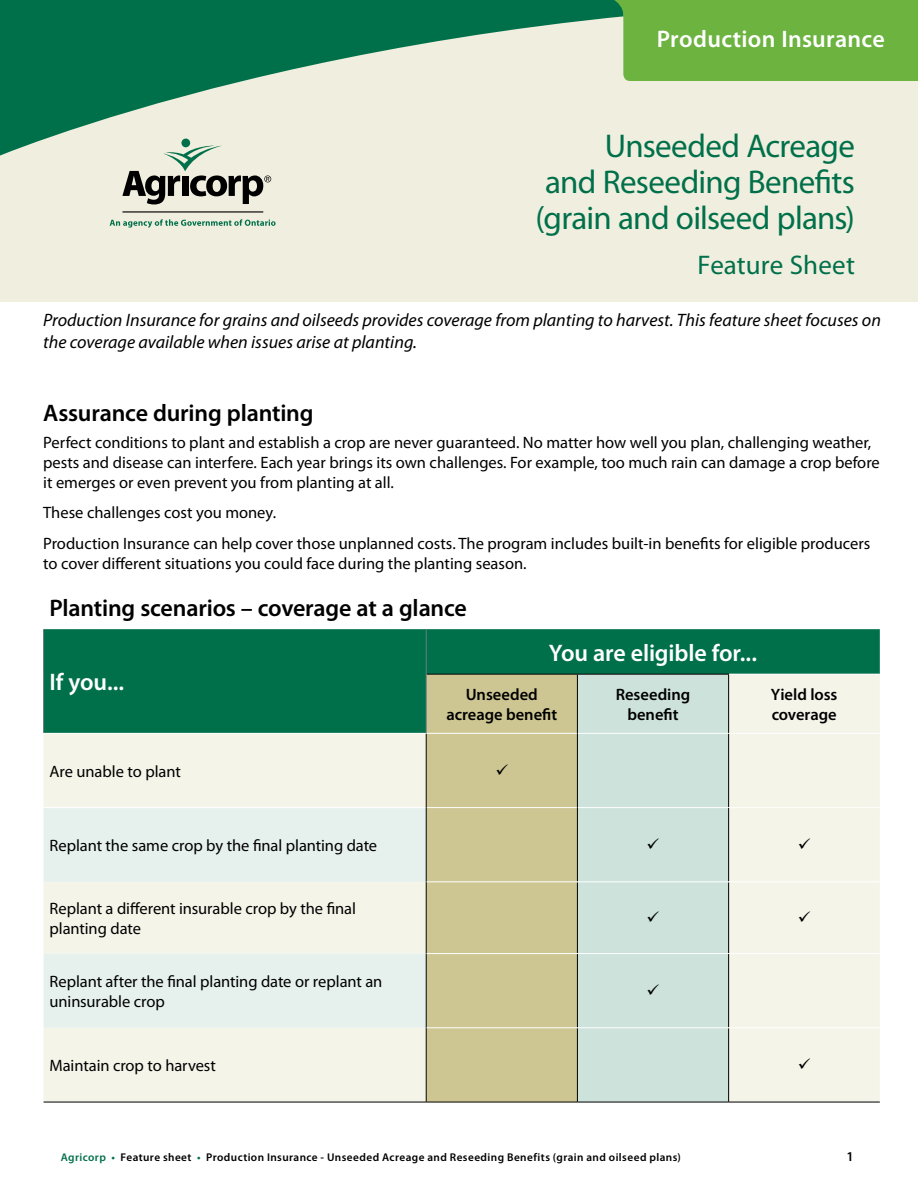
<style>
.page{position:relative;width:918px;height:1188px;background:#fff}
.page>*{position:absolute;margin:0;border:0;box-sizing:border-box;transform-origin:0 0}
.t1{font:33px/36px "Myriad Pro";letter-spacing:-.02em;color:#00704a;text-align:justify}
.t2{font:27px "Myriad Pro";letter-spacing:.005em;color:#00704a}
.t3{font:600 24px "Myriad Pro";letter-spacing:-.01em;color:#000}
.t4{font:600 24px "Myriad Pro";letter-spacing:.005em;color:#fff}
.t5{font:italic 18px/21.6px "Myriad Pro";color:#000}
.t6{font:16.5px/19.8px "Myriad Pro";color:#000}
.t7{font:600 16.5px/19.8px "Myriad Pro";color:#000;text-align:center}
.t8{font:600 13.5px "Myriad Pro";color:#000}
.t9{font:600 11.25px "Myriad Pro";letter-spacing:.035em;color:#000}
.s1{color:#00704a}
</style>
<div class="page">
<div style="left:0;top:0;width:918px;height:302px;background:#f0eede"></div>
<svg style="left:14px;top:0;width:510px;height:150px;fill:#00704a"></svg>
<svg style="left:524px;top:0;width:394px;height:81px"></svg>
<div style="left:181px;top:139px;width:9px;height:8px;background:#00704a;border-radius:50%"></div>
<svg style="left:122px;top:145px;width:149px;height:59px"></svg>
<hr style="left:122px;top:211px;width:141px;height:2px;background:#000">
<svg style="left:110px;top:219px;width:166px;height:9px"></svg>
<div style="left:44px;top:629px;width:836px;height:45px;background:#00704a"></div>
<svg style="left:44px;top:674px;width:836px;height:428px;background:#cdd9c3"></svg>
<svg style="left:44px;top:808px;width:382px;height:220px;background:#eaf1eb"></svg>
<hr style="left:43px;top:629px;width:1px;height:45px;background:#667c82">
<hr style="left:43px;top:674px;width:1px;height:59px;background:#667c82">
<hr style="left:43px;top:733px;width:383px;height:1px;background:#fff">
<hr style="left:44px;top:807px;width:382px;height:1px;background:#fff">
<hr style="left:729px;top:674px;width:151px;height:1px;background:#fff">
<hr style="left:426px;top:733px;width:151px;height:1px;background:#fff">
<hr style="left:427px;top:807px;width:150px;height:1px;background:#fff">
<hr style="left:578px;top:733px;width:151px;height:1px;background:#fff">
<hr style="left:578px;top:807px;width:151px;height:1px;background:#fff">
<hr style="left:427px;top:674px;width:150px;height:1px;background:#000">
<hr style="left:426px;top:734px;width:1px;height:74px;background:#000">
<hr style="left:426px;top:808px;width:1px;height:74px;background:#000">
<hr style="left:426px;top:882px;width:1px;height:72px;background:#000">
<hr style="left:426px;top:954px;width:1px;height:74px;background:#000">
<hr style="left:426px;top:1028px;width:1px;height:74px;background:#000">
<hr style="left:577px;top:674px;width:152px;height:1px;background:#000">
<hr style="left:577px;top:675px;width:1px;height:58px;background:#000">
<hr style="left:728px;top:675px;width:1px;height:58px;background:#000">
<hr style="left:577px;top:733px;width:1px;height:75px;background:#000">
<hr style="left:728px;top:734px;width:1px;height:73px;background:#000">
<hr style="left:577px;top:808px;width:1px;height:73px;background:#000">
<hr style="left:728px;top:808px;width:1px;height:73px;background:#000">
<hr style="left:577px;top:882px;width:1px;height:71px;background:#000">
<hr style="left:728px;top:882px;width:1px;height:71px;background:#000">
<hr style="left:577px;top:954px;width:1px;height:73px;background:#000">
<hr style="left:728px;top:954px;width:1px;height:73px;background:#000">
<hr style="left:577px;top:1028px;width:1px;height:74px;background:#000">
<hr style="left:728px;top:1028px;width:1px;height:74px;background:#000">
<hr style="left:729px;top:733px;width:151px;height:1px;background:#fff">
<hr style="left:729px;top:807px;width:151px;height:1px;background:#fff">
<hr style="left:427px;top:881px;width:150px;height:1px;background:#fff">
<hr style="left:577px;top:881px;width:152px;height:1px;background:#fff">
<hr style="left:729px;top:881px;width:151px;height:1px;background:#fff">
<hr style="left:427px;top:953px;width:150px;height:1px;background:#fff">
<hr style="left:577px;top:953px;width:152px;height:1px;background:#fff">
<hr style="left:729px;top:953px;width:151px;height:1px;background:#fff">
<hr style="left:427px;top:1027px;width:150px;height:1px;background:#fff">
<hr style="left:577px;top:1027px;width:152px;height:1px;background:#fff">
<hr style="left:729px;top:1027px;width:151px;height:1px;background:#fff">
<hr style="left:426px;top:629px;width:1px;height:45px;background:#667c82">
<hr style="left:426px;top:674px;width:1px;height:59px;background:#667c82">
<hr style="left:44px;top:1102px;width:382px;height:1px;background:#000">
<hr style="left:426px;top:1102px;width:151px;height:1px;background:#000">
<hr style="left:577px;top:1102px;width:152px;height:1px;background:#000">
<hr style="left:729px;top:1102px;width:151px;height:1px;background:#000">
<div style="left:0;top:0;width:14px;height:156px;background:#00704a"></div>
<svg style="left:497px;top:764px;width:11px;height:11px"></svg>
<svg style="left:648px;top:838px;width:11px;height:11px"></svg>
<svg style="left:799px;top:838px;width:11px;height:11px"></svg>
<svg style="left:648px;top:911px;width:11px;height:11px"></svg>
<svg style="left:799px;top:911px;width:11px;height:11px"></svg>
<svg style="left:648px;top:984px;width:11px;height:11px"></svg>
<svg style="left:799px;top:1058px;width:11px;height:11px"></svg>
<h3 class="t4" style="left:657px;top:24px;width:230px">Production Insurance</h3>
<h1 class="t1" style="left:535px;top:127px;width:321px;text-indent:69px">Unseeded Acreage and Reseeding Benefits (grain and oilseed plans)</h1>
<h2 class="t2" style="left:697px;top:248px;width:159px">Feature Sheet</h2>
<p class="t5" style="left:43px;top:309px;width:839px">Production Insurance for grains and oilseeds provides coverage from planting to harvest. This feature sheet focuses on the coverage available when issues arise at planting.</p>
<h3 class="t3" style="left:43px;top:398px;width:272px">Assurance during planting</h3>
<p class="t6" style="left:43px;top:432px;width:838px">Perfect conditions to plant and establish a crop are never guaranteed. No matter how well you plan, challenging weather, pests and disease can interfere. Each year brings its own challenges. For example, too much rain can damage a crop before it emerges or even prevent you from planting at all.</p>
<p class="t6" style="left:43px;top:497px;width:829px;line-height:30.6px">These challenges cost you money.<br>Production Insurance can help cover those unplanned costs. The program includes built-in benefits for eligible producers</p>
<p class="t6" style="left:43px;top:553px;width:485px">to cover different situations you could face during the planting season.</p>
<h3 class="t3" style="left:50px;top:593px;width:419px">Planting scenarios – coverage at a glance</h3>
<h3 class="t4" style="left:50px;top:667px;width:76px">If you...</h3>
<p class="t6" style="left:50px;top:761px;width:133px">Are unable to plant</p>
<p class="t6" style="left:50px;top:835px;width:329px">Replant the same crop by the final planting date</p>
<p class="t6" style="left:50px;top:898px;width:308px">Replant a different insurable crop by the final planting date</p>
<p class="t6" style="left:50px;top:971px;width:334px">Replant after the final planting date or replant an uninsurable crop</p>
<p class="t6" style="left:50px;top:1055px;width:168px">Maintain crop to harvest</p>
<h3 class="t4" style="left:549px;top:637px;width:210px">You are eligible for...</h3>
<p class="t7" style="left:446px;top:684px;width:112px">Unseeded acreage benefit</p>
<p class="t7" style="left:616px;top:684px;width:76px">Reseeding benefit</p>
<p class="t7" style="left:771px;top:684px;width:68px;text-align:left">Yield loss coverage</p>
<p class="t9" style="left:61px;top:1150px;width:622px"><span class="s1">Agricorp •</span> Feature sheet <span class="s1">•</span> Production Insurance - Unseeded Acreage and Reseeding Benefits (grain and oilseed plans)</p>
<p class="t8" style="left:847px;top:1148px;width:9px">1</p>
</div>
